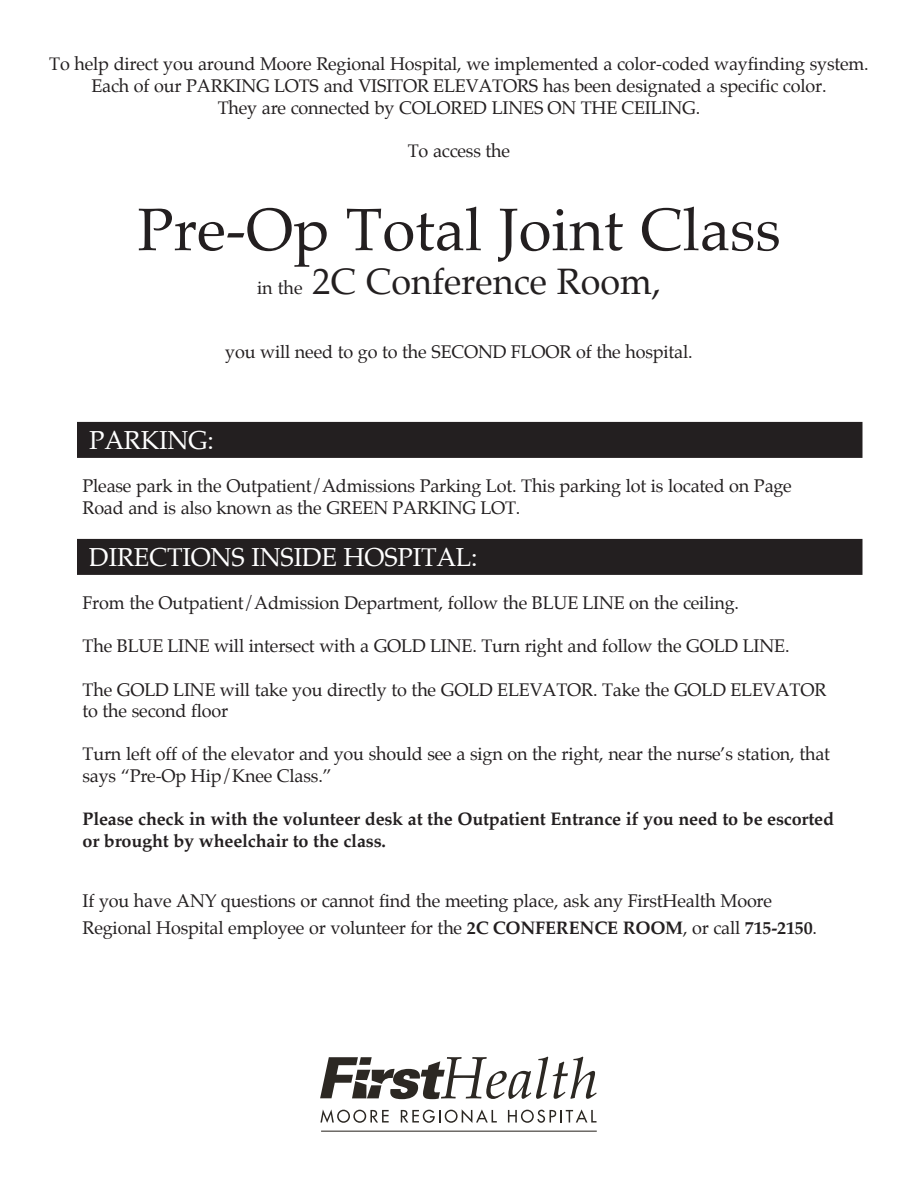
<style>
.page{position:relative;width:918px;height:1188px;background:#fff}
.page>*{position:absolute;margin:0;border:0;box-sizing:border-box;transform-origin:0 0}
.t1{font:60px "Palatino";color:#231f20}
.t2{font:36px "Palatino";color:#231f20}
.t3{font:25.5px "Palatino";letter-spacing:-.01em;color:#fff}
.t4{font:18px/21.6px "Palatino";letter-spacing:-.01em;color:#231f20}
.t5{font:700 18px/21.6px "Palatino";letter-spacing:-.01em;color:#231f20}
.s1{font-size:18px}
.s2{font-weight:700}
</style>
<div class="page">
<svg style="left:320px;top:1109px;width:69px;height:14px"></svg>
<svg style="left:401px;top:1109px;width:96px;height:14px"></svg>
<svg style="left:508px;top:1109px;width:89px;height:14px"></svg>
<hr style="left:321px;top:1131px;width:276px;height:1px;background:#2c2823">
<svg style="left:320px;top:1057px;width:277px;height:43px"></svg>
<div style="left:56px;top:422px;width:806px;height:36px;background:#231f20"></div>
<div style="left:56px;top:539px;width:806px;height:36px;background:#231f20"></div>
<div style="left:54px;top:404px;width:23px;height:184px;background:#fff"></div>
<p class="t4" style="left:49px;top:53px;width:821px;text-align:center">To help direct you around Moore Regional Hospital, we implemented a color-coded wayfinding system.<br>Each of our PARKING LOTS and VISITOR ELEVATORS has been designated a specific color.<br>They are connected by COLORED LINES ON THE CEILING.</p>
<p class="t4" style="left:408px;top:140px;width:104px">To access the</p>
<h1 class="t1" style="left:137px;top:180px;width:645px">Pre-Op Total Joint Class</h1>
<h2 class="t2" style="left:257px;top:251px;width:406px"><span class="s1">in the</span> 2C Conference Room,</h2>
<p class="t4" style="left:225px;top:341px;width:469px">you will need to go to the SECOND FLOOR of the hospital.</p>
<h3 class="t3" style="left:89px;top:419px;width:126px">PARKING:</h3>
<p class="t4" style="left:82px;top:475px;width:711px">Please park in the Outpatient/Admissions Parking Lot. This parking lot is located on Page<br>Road and is also known as the GREEN PARKING LOT.</p>
<h3 class="t3" style="left:89px;top:536px;width:390px">DIRECTIONS INSIDE HOSPITAL:</h3>
<p class="t4" style="left:82px;top:592px;width:658px">From the Outpatient/Admission Department, follow the BLUE LINE on the ceiling.</p>
<p class="t4" style="left:83px;top:635px;width:708px">The BLUE LINE will intersect with a GOLD LINE. Turn right and follow the GOLD LINE.</p>
<p class="t4" style="left:83px;top:678px;width:745px">The GOLD LINE will take you directly to the GOLD ELEVATOR. Take the GOLD ELEVATOR to the second floor</p>
<p class="t4" style="left:83px;top:743px;width:749px">Turn left off of the elevator and you should see a sign on the right, near the nurse’s station, that says “Pre-Op Hip/Knee Class.”</p>
<p class="t5" style="left:83px;top:808px;width:753px">Please check in with the volunteer desk at the Outpatient Entrance if you need to be escorted or brought by wheelchair to the class.</p>
<p class="t4" style="left:83px;top:887px;width:736px;line-height:27px">If you have ANY questions or cannot find the meeting place, ask any FirstHealth Moore<br>Regional Hospital employee or volunteer for the <span class="s2">2C CONFERENCE ROOM</span>, or call <span class="s2">715-2150</span>.</p>
</div>
